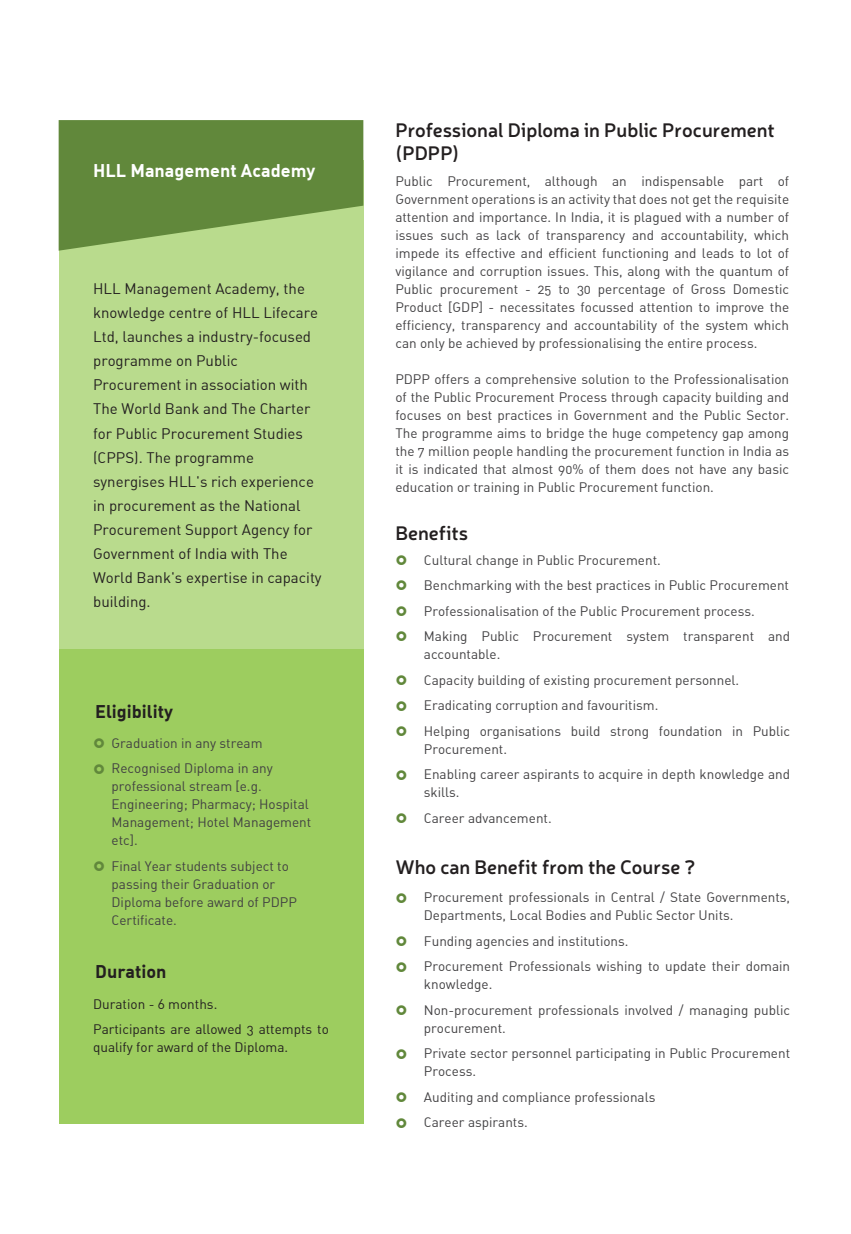
<style>
.page{position:relative;width:851px;height:1234px;background:#fff}
.page>*{position:absolute;margin:0;border:0;box-sizing:border-box;transform-origin:0 0}
.t1{font:600 19.5px/23.4px "Neris";color:#231f20}
.t2{font:700 18px "DIN Alternate";color:#fff}
.t3{font:700 18px "DIN Alternate";color:#231f20}
.t4{font:15px/24px "DIN Alternate";color:#231f20}
.t5{font:13.5px/18px "DIN Alternate";color:#414042}
.t6{font:13.5px/25.5px "DIN Alternate";color:#231f20}
</style>
<div class="page">
<div style="left:59px;top:160px;width:304px;height:964px;background:#b9db8d"></div>
<div style="left:59px;top:649px;width:304px;height:475px;background:#9dcd5f"></div>
<svg style="left:59px;top:120px;width:304px;height:131px"></svg>
<h2 class="t2" style="left:93px;top:159px;width:224px">HLL Management Academy</h2>
<p class="t4" style="left:93px;top:276px;width:230px">HLL Management Academy, the knowledge centre of HLL Lifecare<br>Ltd, launches a industry-focused programme on Public<br>Procurement in association with<br>The World Bank and The Charter for Public Procurement Studies (CPPS). The programme synergises HLL's rich experience in procurement as the National<br>Procurement Support Agency for<br>Government of India with The<br>World Bank's expertise in capacity building.</p>
<h2 class="t3" style="left:95px;top:699px;width:79px">Eligibility</h2>
<p class="t5" style="left:111px;top:729px;width:163px;line-height:25.5px">Graduation in any stream<br>Recognised Diploma in any</p>
<p class="t5" style="left:111px;top:777px;width:201px">professional stream [e.g.<br>Engineering; Pharmacy; Hospital<br>Management; Hotel Management etc].</p>
<p class="t5" style="left:111px;top:856px;width:187px">Final Year students subject to passing their Graduation or<br>Diploma before award of PDPP<br>Certificate.</p>
<h2 class="t3" style="left:95px;top:959px;width:73px">Duration</h2>
<p class="t6" style="left:93px;top:990px;width:237px">Duration - 6 months.<br>Participants are allowed 3 attempts to</p>
<p class="t6" style="left:93px;top:1034px;width:196px">qualify for award of the Diploma.</p>
<h1 class="t1" style="left:395px;top:117px;width:381px">Professional Diploma in Public Procurement (PDPP)</h1>
<p class="t5" style="left:395px;top:172px;width:395px;text-align:justify">Public Procurement, although an indispensable part of Government operations is an activity that does not get the requisite attention and importance. In India, it is plagued with a number of issues such as lack of transparency and accountability, which impede its effective and efficient functioning and leads to lot of vigilance and corruption issues. This, along with the quantum of Public procurement - 25 to 30 percentage of Gross Domestic Product [GDP] - necessitates focussed attention to improve the efficiency, transparency and accountability of the system which can only be achieved by professionalising the entire process.</p>
<p class="t5" style="left:395px;top:370px;width:395px;text-align:justify">PDPP offers a comprehensive solution to the Professionalisation of the Public Procurement Process through capacity building and focuses on best practices in Government and the Public Sector.<br>The programme aims to bridge the huge competency gap among the 7 million people handling the procurement function in India as it is indicated that almost 90% of them does not have any basic education or training in Public Procurement function.</p>
<h1 class="t1" style="left:395px;top:520px;width:74px">Benefits</h1>
<p class="t5" style="left:424px;top:546px;width:367px;line-height:25.5px">Cultural change in Public Procurement.<br>Benchmarking with the best practices in Public Procurement Professionalisation of the Public Procurement process.<br>Making Public Procurement system transparent and</p>
<p class="t5" style="left:424px;top:641px;width:368px;line-height:25.5px">accountable.<br>Capacity building of existing procurement personnel.<br>Eradicating corruption and favouritism.<br>Helping organisations build strong foundation in Public</p>
<p class="t5" style="left:424px;top:735px;width:367px;line-height:25.5px">Procurement.<br>Enabling career aspirants to acquire in depth knowledge and</p>
<p class="t5" style="left:424px;top:779px;width:129px;line-height:25.5px">skills.<br>Career advancement.</p>
<h1 class="t1" style="left:395px;top:853px;width:301px">Who can Benefit from the Course ?</h1>
<p class="t5" style="left:424px;top:887px;width:368px">Procurement professionals in Central / State Governments,<br>Departments, Local Bodies and Public Sector Units.</p>
<p class="t5" style="left:424px;top:927px;width:368px;line-height:25.5px">Funding agencies and institutions.<br>Procurement Professionals wishing to update their domain</p>
<p class="t5" style="left:424px;top:971px;width:368px;line-height:25.5px">knowledge.<br>Non-procurement professionals involved / managing public</p>
<p class="t5" style="left:424px;top:1014px;width:368px;line-height:25.5px">procurement.<br>Private sector personnel participating in Public Procurement</p>
<p class="t5" style="left:424px;top:1058px;width:233px;line-height:25.5px">Process.<br>Auditing and compliance professionals<br>Career aspirants.</p>
</div>
